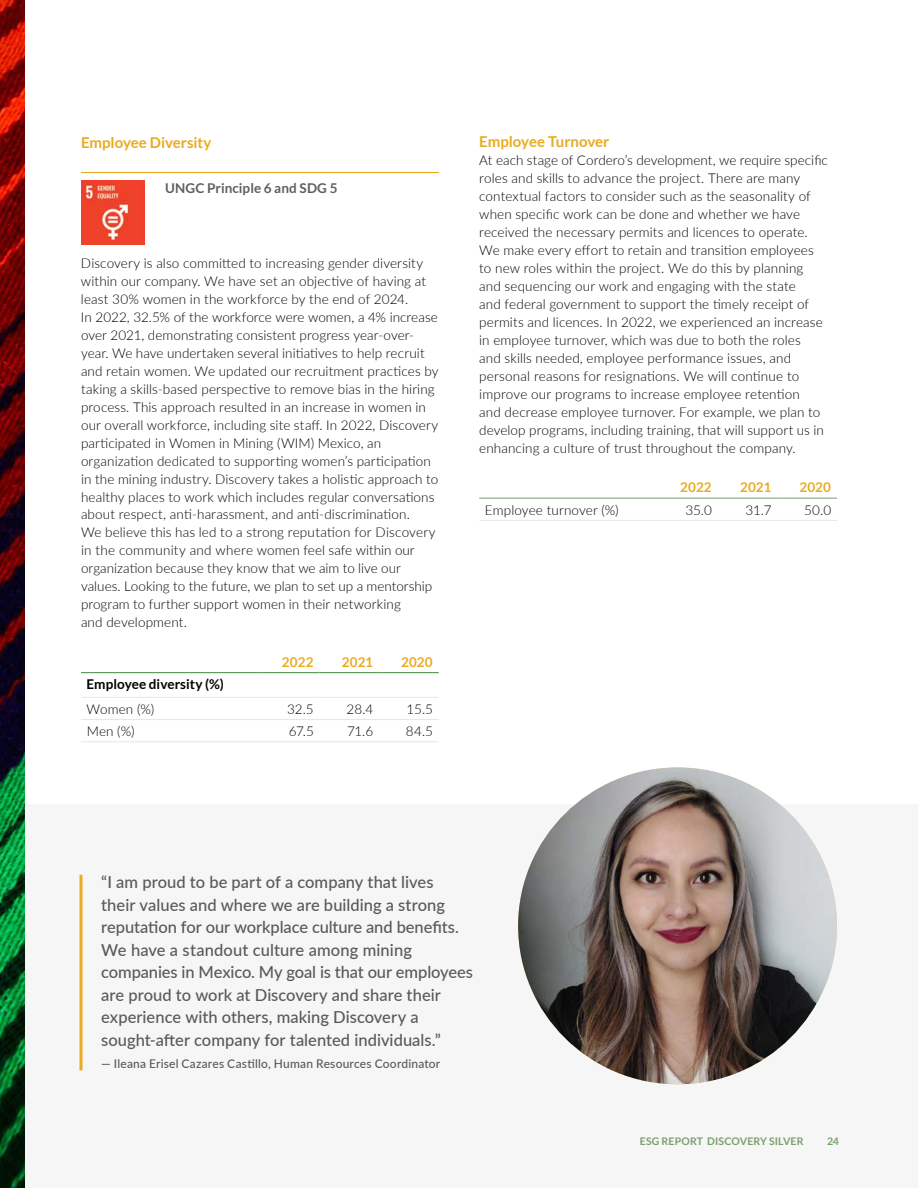
<style>
.page{position:relative;width:918px;height:1188px;background:#fff}
.page>*{position:absolute;margin:0;border:0;box-sizing:border-box;transform-origin:0 0}
.t1{font:500 16.5px/22.5px "Lato";color:#58595b}
.t2{font:700 15px "Lato";color:#eaaa21}
.t3{font:300 13.5px/18px "Lato";letter-spacing:.005em;color:#000}
.t4{font:700 13.5px "Lato";letter-spacing:.005em;color:#eaaa21}
.t5{font:700 13.5px "Lato";letter-spacing:.01em;color:#5e5f5e}
.t6{font:700 13.5px "Lato";color:#000}
.t7{font:500 12px "Lato";letter-spacing:.015em;color:#58595b}
.t8{font:700 10.5px "Lato";letter-spacing:.01em;color:#78a06b}
</style>
<div class="page">
<div style="left:0;top:805px;width:918px;height:383px;background:#f6f6f6"></div>
<hr style="left:81px;top:172px;width:358px;height:1px;background:#eaaa21">
<img style="left:81px;top:181px;width:64px;height:64px">
<hr style="left:81px;top:697px;width:179px;height:1px;background:#e6e7e8">
<hr style="left:260px;top:697px;width:60px;height:1px;background:#e6e7e8">
<hr style="left:320px;top:697px;width:59px;height:1px;background:#e6e7e8">
<hr style="left:379px;top:697px;width:60px;height:1px;background:#e6e7e8">
<hr style="left:81px;top:719px;width:179px;height:1px;background:#e6e7e8">
<hr style="left:260px;top:719px;width:60px;height:1px;background:#e6e7e8">
<hr style="left:320px;top:719px;width:59px;height:1px;background:#e6e7e8">
<hr style="left:379px;top:719px;width:60px;height:1px;background:#e6e7e8">
<hr style="left:81px;top:741px;width:179px;height:1px;background:#e6e7e8">
<hr style="left:260px;top:741px;width:60px;height:1px;background:#e6e7e8">
<hr style="left:320px;top:741px;width:59px;height:1px;background:#e6e7e8">
<hr style="left:379px;top:741px;width:60px;height:1px;background:#e6e7e8">
<hr style="left:81px;top:672px;width:179px;height:1px;background:#408740">
<hr style="left:260px;top:672px;width:60px;height:1px;background:#408740">
<hr style="left:320px;top:672px;width:59px;height:1px;background:#408740">
<hr style="left:379px;top:672px;width:60px;height:1px;background:#408740">
<hr style="left:479px;top:520px;width:179px;height:1px;background:#e6e7e8">
<hr style="left:658px;top:520px;width:60px;height:1px;background:#e6e7e8">
<hr style="left:718px;top:520px;width:59px;height:1px;background:#e6e7e8">
<hr style="left:777px;top:520px;width:60px;height:1px;background:#e6e7e8">
<hr style="left:479px;top:498px;width:179px;height:1px;background:#78a06b">
<hr style="left:658px;top:498px;width:60px;height:1px;background:#78a06b">
<hr style="left:718px;top:498px;width:59px;height:1px;background:#78a06b">
<hr style="left:777px;top:498px;width:60px;height:1px;background:#78a06b">
<hr style="left:80px;top:875px;width:2px;height:195px;background:#eaaa21">
<img style="left:518px;top:767px;width:319px;height:317px">
<img style="left:0;top:0;width:25px;height:1188px">
<p class="t2" style="left:81px;top:134px;width:132px">Employee Diversity</p>
<p class="t5" style="left:165px;top:181px;width:174px">UNGC Principle 6 and SDG 5</p>
<p class="t3" style="left:81px;top:253px;width:359px">Discovery is also committed to increasing gender diversity within our company. We have set an objective of having at least 30% women in the workforce by the end of 2024.<br>In 2022, 32.5% of the workforce were women, a 4% increase over 2021, demonstrating consistent progress year-over&shy;year. We have undertaken several initiatives to help recruit and retain women. We updated our recruitment practices by taking a skills-based perspective to remove bias in the hiring process. This approach resulted in an increase in women in our overall workforce, including site staff. In 2022, Discovery participated in Women in Mining (WIM) Mexico, an organization dedicated to supporting women’s participation in the mining industry. Discovery takes a holistic approach to healthy places to work which includes regular conversations about respect, anti-harassment, and anti-discrimination.<br>We believe this has led to a strong reputation for Discovery in the community and where women feel safe within our organization because they know that we aim to live our values. Looking to the future, we plan to set up a mentorship program to further support women in their networking<br>and development.</p>
<p class="t4" style="left:282px;top:654px;width:33px">2022</p>
<p class="t4" style="left:342px;top:654px;width:33px">2021</p>
<p class="t4" style="left:401px;top:654px;width:33px">2020</p>
<p class="t6" style="left:87px;top:677px;width:139px">Employee diversity (%)</p>
<p class="t3" style="left:87px;top:700px;width:69px">Women (%)</p>
<p class="t3" style="left:287px;top:700px;width:28px">32.5</p>
<p class="t3" style="left:347px;top:700px;width:28px">28.4</p>
<p class="t3" style="left:406px;top:700px;width:28px">15.5</p>
<p class="t3" style="left:87px;top:722px;width:49px">Men (%)</p>
<p class="t3" style="left:289px;top:722px;width:26px">67. 5</p>
<p class="t3" style="left:347px;top:722px;width:28px">71.6</p>
<p class="t3" style="left:406px;top:722px;width:29px">84.5</p>
<p class="t2" style="left:479px;top:133px;width:132px">Employee Turnover</p>
<p class="t3" style="left:479px;top:151px;width:350px">At each stage of Cordero’s development, we require specific roles and skills to advance the project. There are many contextual factors to consider such as the seasonality of when specific work can be done and whether we have received the necessary permits and licences to operate.<br>We make every effort to retain and transition employees to new roles within the project. We do this by planning and sequencing our work and engaging with the state<br>and federal government to support the timely receipt of permits and licences. In 2022, we experienced an increase in employee turnover, which was due to both the roles<br>and skills needed, employee performance issues, and personal reasons for resignations. We will continue to improve our programs to increase employee retention<br>and decrease employee turnover. For example, we plan to develop programs, including training, that will support us in enhancing a culture of trust throughout the company.</p>
<p class="t4" style="left:680px;top:480px;width:33px">2022</p>
<p class="t4" style="left:740px;top:480px;width:33px">2021</p>
<p class="t4" style="left:799px;top:480px;width:33px">2020</p>
<p class="t3" style="left:485px;top:500px;width:135px">Employee turnover (%)</p>
<p class="t3" style="left:685px;top:500px;width:28px">35.0</p>
<p class="t3" style="left:746px;top:500px;width:28px">31.7</p>
<p class="t3" style="left:804px;top:500px;width:29px">50.0</p>
<p class="t1" style="left:101px;top:870px;width:373px">“I am proud to be part of a company that lives<br>their values and where we are building a strong reputation for our workplace culture and benefits.<br>We have a standout culture among mining companies in Mexico. My goal is that our employees are proud to work at Discovery and share their experience with others, making Discovery a sought-after company for talented individuals.”</p>
<p class="t7" style="left:101px;top:1055px;width:341px">— Ileana Erisel Cazares Castillo, Human Resources Coordinator</p>
<p class="t8" style="left:640px;top:1135px;width:165px">ESG REPORT DISCOVERY SILVER</p>
<p class="t8" style="left:827px;top:1135px;width:14px">24</p>
</div>
